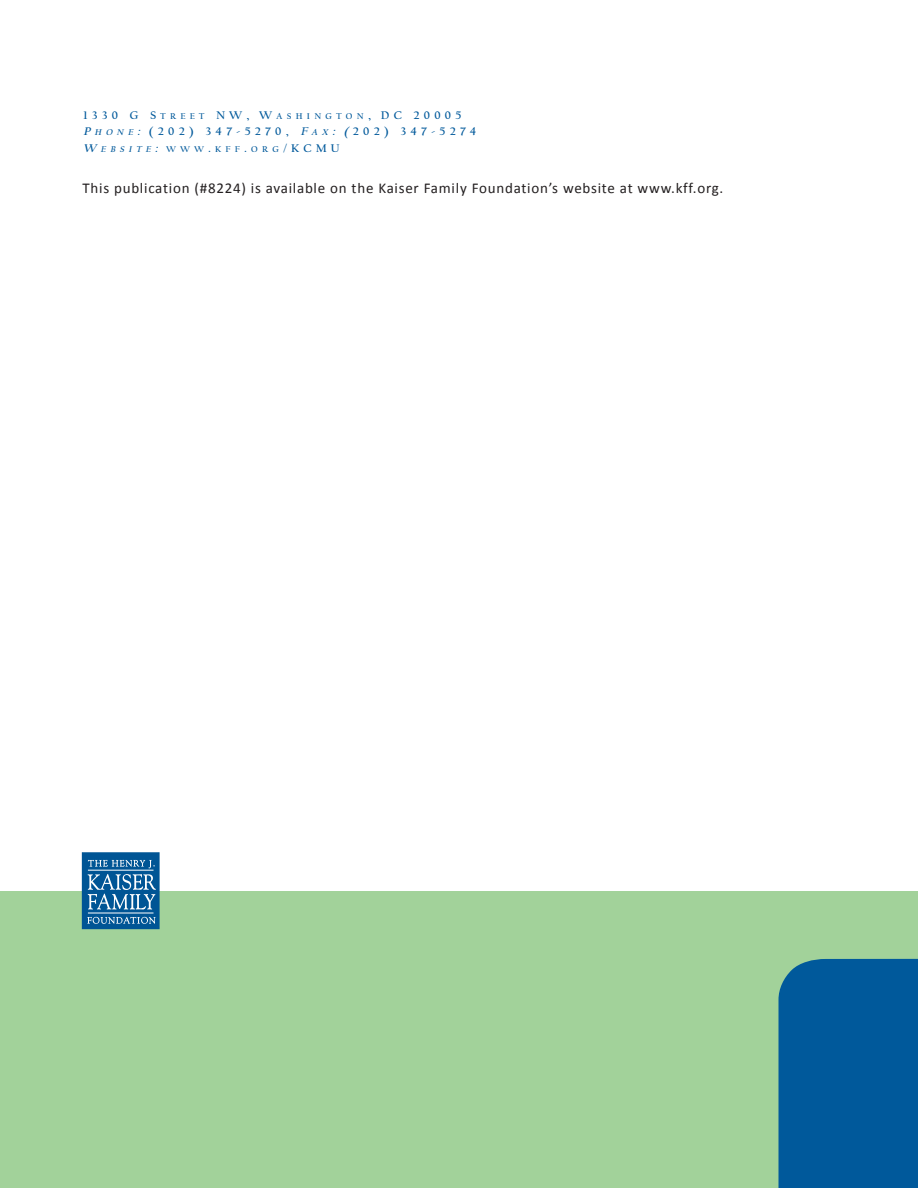
<style>
.page{position:relative;width:918px;height:1188px;background:#fff}
.page>*{position:absolute;margin:0;border:0;box-sizing:border-box;transform-origin:0 0}
.t1{font:15px "Calibri";letter-spacing:.05em;color:#231f20}
.t2{font:700 11.55px/16.5px "Californian";letter-spacing:.375em;color:#00599b}
.t3{font:700 8.7px "Californian";letter-spacing:.5em;color:#00599b}
.s1{font-size:8.7px}
.s2{font-style:italic}
.s3{font-style:italic;font-size:8.7px}
.s4{font-style:italic;font-size:11.55px}
.s5{font-size:11.55px}
</style>
<div class="page">
<div style="left:0;top:891px;width:918px;height:297px;background:#a2d29a"></div>
<div style="left:778px;top:959px;width:140px;height:229px;background:#00599b"></div>
<div style="left:82px;top:853px;width:77px;height:76px;background:#005595"></div>
<svg style="left:88px;top:860px;width:67px;height:8px"></svg>
<svg style="left:88px;top:874px;width:68px;height:35px"></svg>
<svg style="left:87px;top:917px;width:69px;height:7px"></svg>
<hr style="left:88px;top:870px;width:66px;height:1px;background:#fff">
<hr style="left:88px;top:913px;width:66px;height:1px;background:#fff">
<p class="t2" style="left:83px;top:107px;width:395px">1330 G S<span class="s1">TREET</span> NW, W<span class="s1">ASHINGTON</span>, DC 20005<br><span class="s2">P</span><span class="s3">HONE</span><span class="s2">:</span> (202) 347-5270, <span class="s2">F</span><span class="s3">AX</span><span class="s2">: (</span>202) 347-5274</p>
<p class="t3" style="left:83px;top:145px;width:258px"><span class="s4">W</span><span class="s2">EBSITE</span><span class="s4">:</span> WWW<span class="s5">.</span>KFF<span class="s5">.</span>ORG<span class="s5">/KCMU</span></p>
<p class="t1" style="left:82px;top:178px;width:642px">This publication (#8224) is available on the Kaiser Family Foundation’s website at www.kff.org.</p>
</div>
